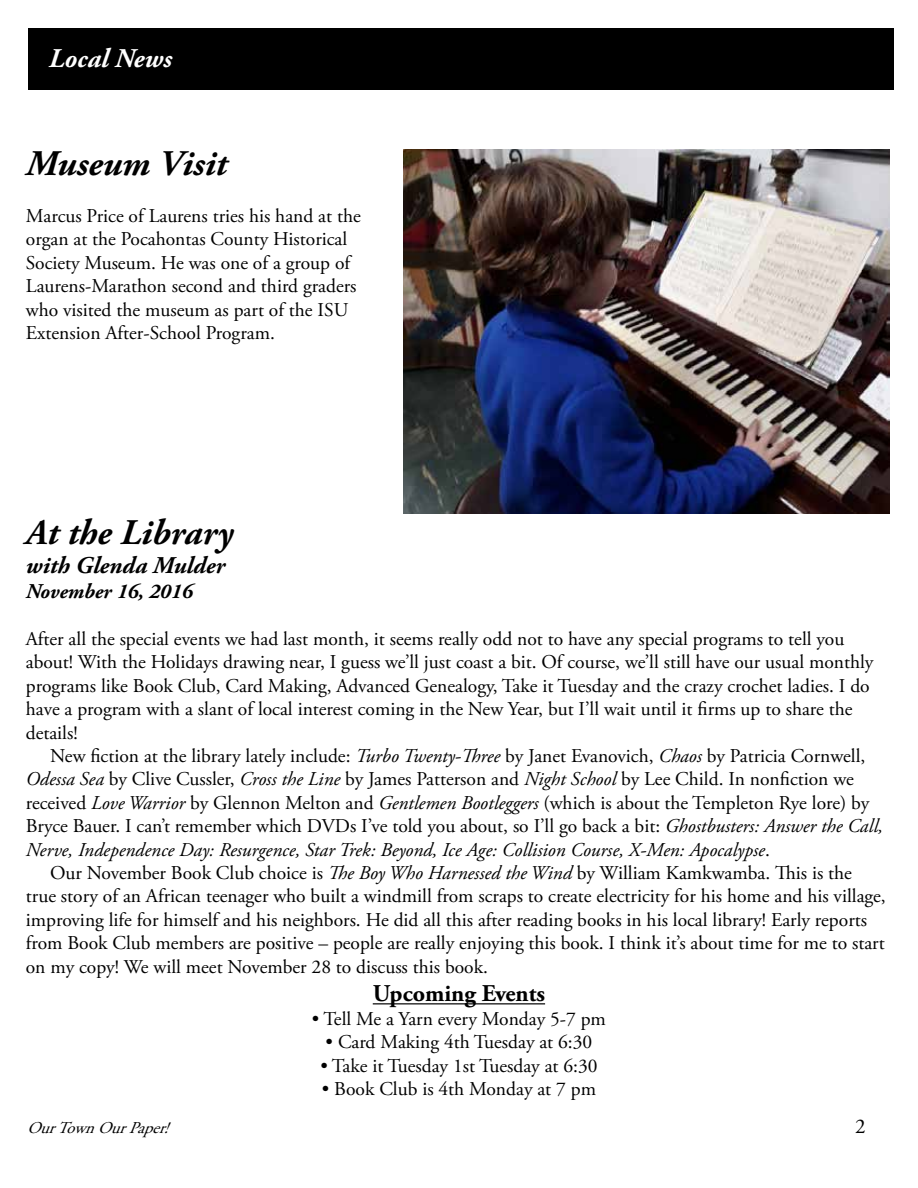
<style>
.page{position:relative;width:918px;height:1188px;background:#fff}
.page>*{position:absolute;margin:0;border:0;box-sizing:border-box;transform-origin:0 0}
.t1{font:italic 700 36px "Adobe Garamond Pro";color:#000}
.t2{font:italic 700 27px "Adobe Garamond Pro";color:#fff}
.t3{font:italic 700 24px "Adobe Garamond Pro";color:#000}
.t4{font:700 24px "Adobe Garamond Pro";color:#000}
.t5{font:italic 700 21px "Adobe Garamond Pro";color:#000}
.t6{font:21px "Adobe Garamond Pro";color:#000}
.t7{font:19.5px/23.4px "Adobe Garamond Pro";color:#000}
.t8{font:italic 19.5px "Adobe Garamond Pro";color:#000}
.t9{font:italic 16.5px "Adobe Garamond Pro";color:#000}
.s1{font-style:italic}
.s2{font-style:normal}
</style>
<div class="page">
<div style="left:28px;top:28px;width:865px;height:61px;background:#000"></div>
<img style="left:404px;top:149px;width:486px;height:364px">
<hr style="left:373px;top:1003px;width:172px;height:1px;background:#000">
<h2 class="t2" style="left:49px;top:43px;width:125px">Local News</h2>
<h1 class="t1" style="left:26px;top:143px;width:203px">Museum Visit</h1>
<p class="t7" style="left:26px;top:205px;width:336px">Marcus Price of Laurens tries his hand at the organ at the Pocahontas County Historical Society Museum. He was one of a group of Laurens-Marathon second and third graders who visited the museum as part of the ISU Extension After-School Program.</p>
<h1 class="t1" style="left:26px;top:512px;width:209px">At the Library</h1>
<p class="t3" style="left:26px;top:552px;width:201px">with Glenda Mulder</p>
<p class="t5" style="left:26px;top:579px;width:168px">November 16, 2016</p>
<p class="t7" style="left:26px;top:628px;width:849px">After all the special events we had last month, it seems really odd not to have any special programs to tell you about! With the Holidays drawing near, I guess we’ll just coast a bit. Of course, we’ll still have our usual monthly programs like Book Club, Card Making, Advanced Genealogy, Take it Tuesday and the crazy crochet ladies. I do have a program with a slant of local interest coming in the New Year, but I’ll wait until it firms up to share the details!</p>
<p class="t7" style="left:50px;top:745px;width:817px">New fiction at the library lately include: <span class="s1">Turbo Twenty-Three</span> by Janet Evanovich, <span class="s1">Chaos</span> by Patricia Cornwell,</p>
<p class="t7" style="left:26px;top:768px;width:830px"><span class="s1">Odessa Sea</span> by Clive Cussler, <span class="s1">Cross the Line</span> by James Patterson and <span class="s1">Night School</span> by Lee Child. In nonfiction we</p>
<p class="t7" style="left:26px;top:792px;width:845px">received <span class="s1">Love Warrior</span> by Glennon Melton and <span class="s1">Gentlemen Bootleggers</span> (which is about the Templeton Rye lore) by</p>
<p class="t7" style="left:26px;top:815px;width:859px">Bryce Bauer. I can’t remember which DVDs I’ve told you about, so I’ll go back a bit: <span class="s1">Ghostbusters: Answer the Call,</span></p>
<p class="t8" style="left:26px;top:838px;width:746px">Nerve, Independence Day: Resurgence, Star Trek: Beyond, Ice Age: Collision Course, X-Men: Apocalypse<span class="s2">.</span></p>
<p class="t7" style="left:50px;top:862px;width:803px">Our November Book Club choice is <span class="s1">The Boy Who Harnessed the Wind</span> by William Kamkwamba. This is the</p>
<p class="t7" style="left:26px;top:885px;width:862px">true story of an African teenager who built a windmill from scraps to create electricity for his home and his village,</p>
<p class="t7" style="left:26px;top:909px;width:843px">improving life for himself and his neighbors. He did all this after reading books in his local library! Early reports</p>
<p class="t7" style="left:26px;top:932px;width:861px">from Book Club members are positive – people are really enjoying this book. I think it’s about time for me to start</p>
<p class="t7" style="left:26px;top:955px;width:464px">on my copy! We will meet November 28 to discuss this book.</p>
<p class="t4" style="left:373px;top:980px;width:174px">Upcoming Events</p>
<p class="t7" style="left:312px;top:1008px;width:296px">• Tell Me a Yarn every Monday 5-7 pm</p>
<p class="t7" style="left:326px;top:1031px;width:268px">• Card Making 4th Tuesday at 6:30</p>
<p class="t7" style="left:320px;top:1054px;width:279px">• Take it Tuesday 1st Tuesday at 6:30</p>
<p class="t7" style="left:322px;top:1078px;width:276px">• Book Club is 4th Monday at 7 pm</p>
<p class="t9" style="left:27px;top:1118px;width:151px">OurTownOurPaper!</p>
<p class="t6" style="left:855px;top:1114px;width:12px">2</p>
</div>
